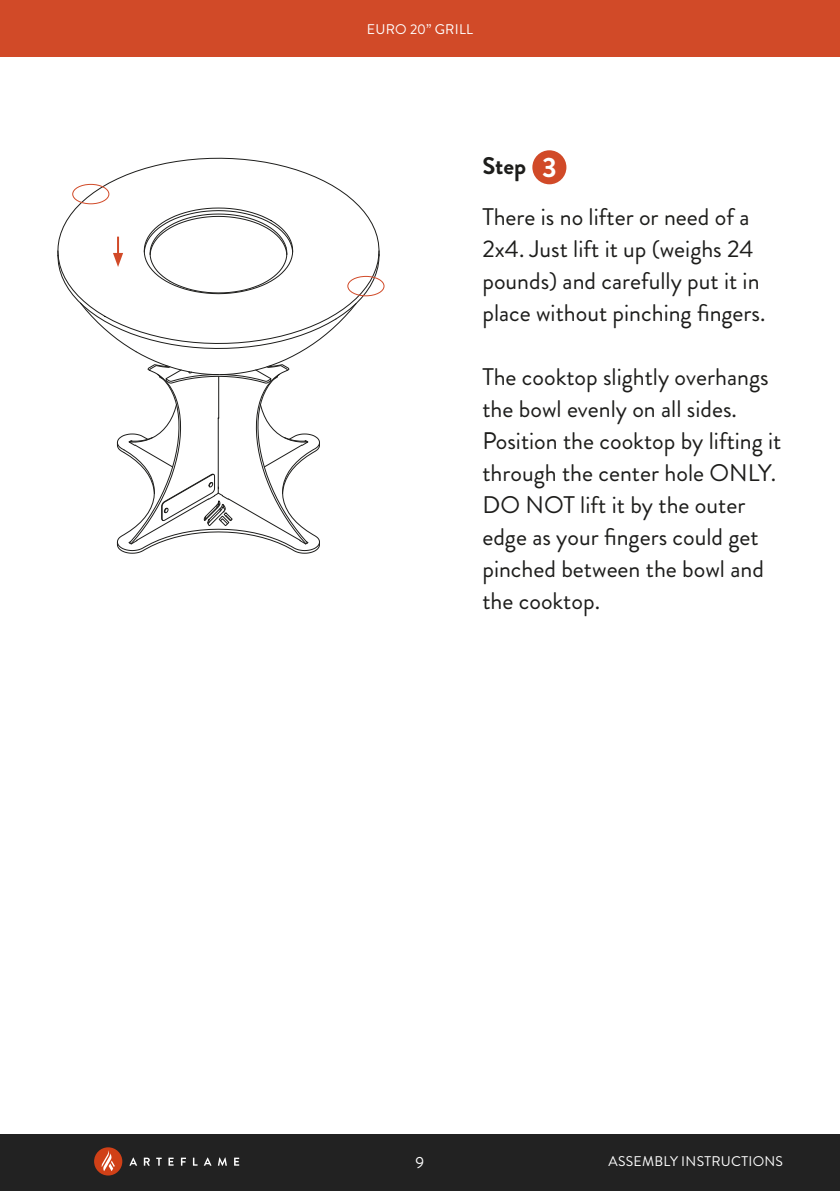
<style>
.page{position:relative;width:840px;height:1191px;background:#fff}
.page>*{position:absolute;margin:0;border:0;box-sizing:border-box;transform-origin:0 0}
.t1{font:700 28px "Brandon Grotesque";color:#fff}
.t2{font:24px/32px "Brandon Grotesque";color:#1d1d1b}
.t3{font:700 24px "Brandon Grotesque";color:#1d1d1b}
.t4{font:16px "Brandon Grotesque";color:#fff}
.t5{font:14px "Brandon Grotesque";letter-spacing:.02em;color:#fff}
</style>
<div class="page">
<div style="left:0;top:0;width:839px;height:57px;background:#d14a28"></div>
<div style="left:0;top:1134px;width:839px;height:57px;background:#222"></div>
<div style="left:532px;top:150px;width:34px;height:34px;background:#d14a28;border-radius:50%"></div>
<svg style="left:72px;top:158px;width:289px;height:49px"></svg>
<div style="left:347px;top:276px;width:37px;height:20px;border:1px solid #d14a28;border-radius:50%"></div>
<div style="left:72px;top:184px;width:37px;height:20px;border:1px solid #d14a28;border-radius:50%"></div>
<svg style="left:57px;top:207px;width:322px;height:346px"></svg>
<div style="left:94px;top:1147px;width:28px;height:28px;background:#d04017;border-radius:50%"></div>
<svg style="left:102px;top:1150px;width:13px;height:21px"></svg>
<svg style="left:129px;top:1157px;width:8px;height:8px"></svg>
<svg style="left:144px;top:1157px;width:6px;height:8px"></svg>
<svg style="left:156px;top:1157px;width:6px;height:8px"></svg>
<svg style="left:168px;top:1157px;width:5px;height:8px"></svg>
<svg style="left:181px;top:1157px;width:5px;height:8px"></svg>
<svg style="left:193px;top:1157px;width:4px;height:8px"></svg>
<svg style="left:204px;top:1157px;width:7px;height:8px"></svg>
<svg style="left:218px;top:1157px;width:9px;height:8px"></svg>
<svg style="left:234px;top:1157px;width:5px;height:8px"></svg>
<p class="t5" style="left:366px;top:20px;width:108px">EURO 20” GRILL</p>
<p class="t3" style="left:482px;top:149px;width:45px">Step</p>
<p class="t1" style="left:541px;top:147px;width:16px">3</p>
<p class="t2" style="left:482px;top:201px;width:284px">There is no lifter or need of a<br>2x4. Just lift it up (weighs 24 pounds) and carefully put it in place without pinching fingers.</p>
<p class="t2" style="left:482px;top:361px;width:300px">The cooktop slightly overhangs the bowl evenly on all sides.<br>Position the cooktop by lifting it through the center hole ONLY.<br>DO NOT lift it by the outer edge as your fingers could get pinched between the bowl and the cooktop.</p>
<p class="t4" style="left:415px;top:1151px;width:10px">9</p>
<p class="t5" style="left:608px;top:1151px;width:176px">ASSEMBLY INSTRUCTIONS</p>
</div>
